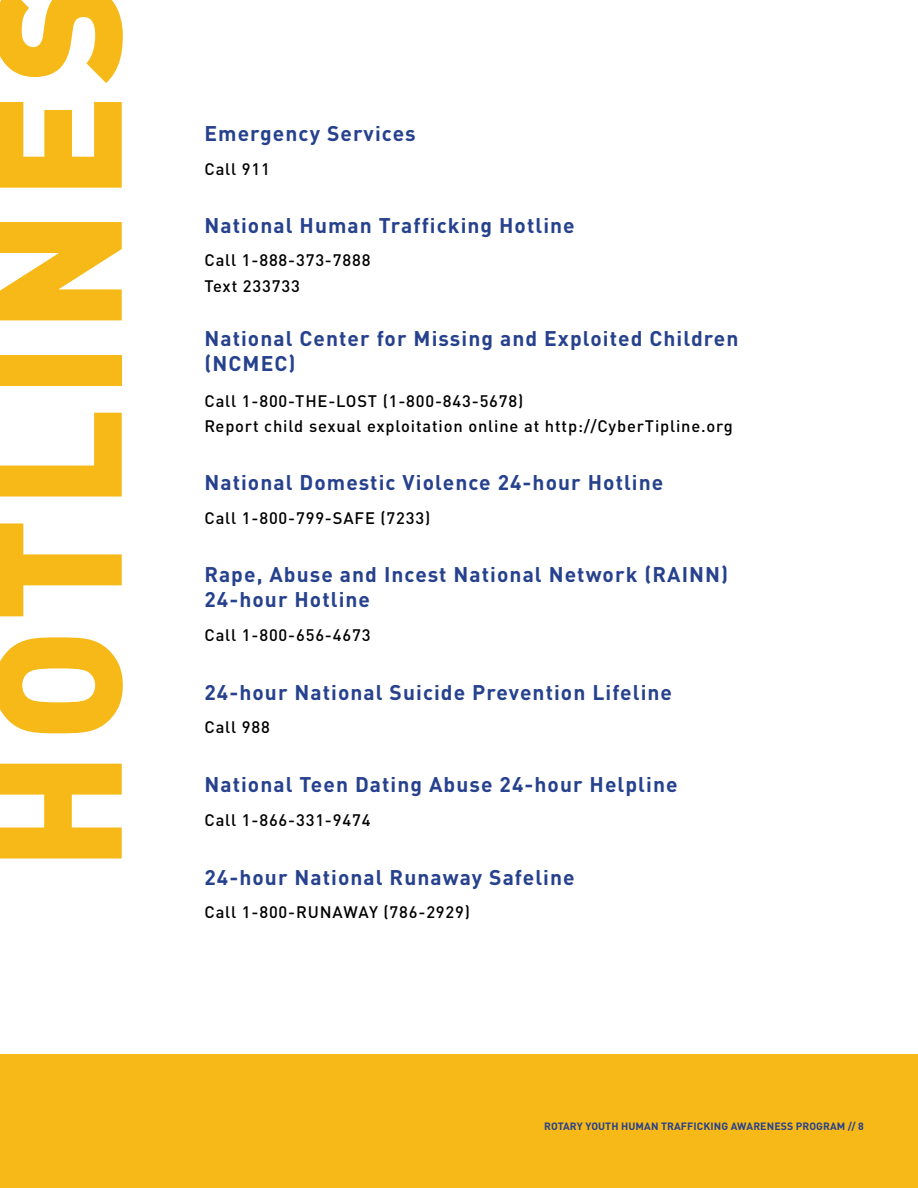
<style>
.page{position:relative;width:918px;height:1188px;background:#fff}
.page>*{position:absolute;margin:0;border:0;box-sizing:border-box;transform-origin:0 0}
.t1{font:900 177px "DIN Pro";letter-spacing:.05em;color:#f7b917}
.t2{font:700 21px/25.2px "DIN Pro";letter-spacing:.05em;color:#26418d}
.t3{font:500 16.5px/25.5px "DIN Pro";letter-spacing:.05em;color:#000}
.t4{font:700 10.5px "DIN Pro";letter-spacing:.01em;color:#25408f}
</style>
<div class="page">
<div style="left:0;top:1054px;width:918px;height:134px;background:#f7b917"></div>
<h1 class="t1" style="left:-94px;top:871px;width:894px;rotate:-90deg">HOTLINES</h1>
<p class="t2" style="left:204px;top:119px;width:213px">Emergency Services</p>
<p class="t3" style="left:204px;top:154px;width:67px">Call 911</p>
<p class="t2" style="left:204px;top:210px;width:372px">National Human Trafficking Hotline</p>
<p class="t3" style="left:204px;top:246px;width:168px">Call 1-888-373-7888<br>Text 233733</p>
<p class="t2" style="left:204px;top:323px;width:536px">National Center for Missing and Exploited Children (NCMEC)</p>
<p class="t3" style="left:204px;top:386px;width:530px">Call 1-800-THE-LOST (1-800-843-5678)<br>Report child sexual exploitation online at http://CyberTipline.org</p>
<p class="t2" style="left:204px;top:468px;width:460px">National Domestic Violence 24-hour Hotline</p>
<p class="t3" style="left:204px;top:503px;width:227px">Call 1-800-799-SAFE (7233)</p>
<p class="t2" style="left:204px;top:559px;width:525px">Rape, Abuse and Incest National Network (RAINN)<br>24-hour Hotline</p>
<p class="t3" style="left:204px;top:621px;width:168px">Call 1-800-656-4673</p>
<p class="t2" style="left:204px;top:677px;width:469px">24-hour National Suicide Prevention Lifeline</p>
<p class="t3" style="left:204px;top:713px;width:67px">Call 988</p>
<p class="t2" style="left:204px;top:769px;width:475px">National Teen Dating Abuse 24-hour Helpline</p>
<p class="t3" style="left:204px;top:805px;width:168px">Call 1-866-331-9474</p>
<p class="t2" style="left:204px;top:862px;width:372px">24-hour National Runaway Safeline</p>
<p class="t3" style="left:204px;top:898px;width:267px">Call 1-800-RUNAWAY (786-2929)</p>
<p class="t4" style="left:544px;top:1118px;width:321px">ROTARY YOUTH HUMAN TRAFFICKING AWARENESS PROGRAM // 8</p>
</div>
